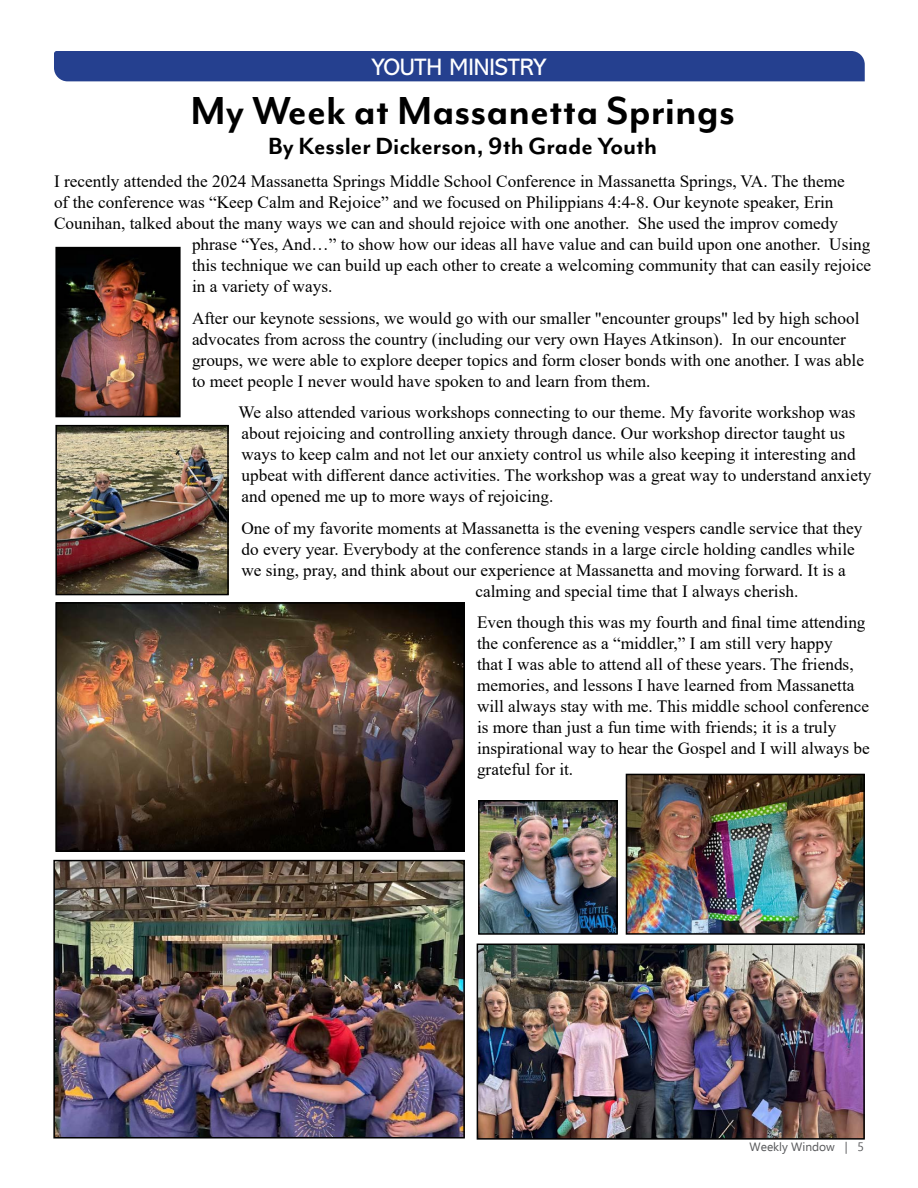
<style>
.page{position:relative;width:918px;height:1188px;background:#fff}
.page>*{position:absolute;margin:0;border:0;box-sizing:border-box;transform-origin:0 0}
.t1{font:700 45px "Mr Eaves Mod OT";color:#000}
.t2{font:700 27px "Mr Eaves Mod OT";color:#000}
.t3{font:24px "Abadi MT Pro";color:#fff}
.t4{font:17.25px/21px "Times New Roman";color:#000}
.t5{font:12px "Ebrima";color:#58595b}
</style>
<div class="page">
<div style="left:54px;top:51px;width:811px;height:30px;background:#25408f"></div>
<img style="left:56px;top:863px;width:406px;height:273px">
<div style="left:53px;top:860px;width:412px;height:279px;border:2px solid #000"></div>
<img style="left:58px;top:428px;width:168px;height:164px">
<div style="left:55px;top:425px;width:174px;height:170px;border:2px solid #000"></div>
<img style="left:629px;top:777px;width:233px;height:155px">
<div style="left:626px;top:774px;width:239px;height:161px;border:2px solid #000"></div>
<img style="left:481px;top:803px;width:134px;height:129px">
<div style="left:478px;top:800px;width:140px;height:135px;border:2px solid #000"></div>
<img style="left:58px;top:250px;width:120px;height:164px">
<div style="left:55px;top:247px;width:126px;height:170px;border:2px solid #000"></div>
<img style="left:58px;top:605px;width:404px;height:244px">
<div style="left:55px;top:602px;width:410px;height:250px;border:2px solid #000"></div>
<img style="left:480px;top:947px;width:382px;height:190px">
<div style="left:477px;top:944px;width:388px;height:196px;border:2px solid #000"></div>
<h3 class="t3" style="left:371px;top:53px;width:177px">YOUTH MINISTRY</h3>
<h1 class="t1" style="left:191px;top:87px;width:546px">My Week at Massanetta Springs</h1>
<h2 class="t2" style="left:268px;top:132px;width:391px">By Kessler Dickerson, 9th Grade Youth</h2>
<p class="t4" style="left:54px;top:171px;width:792px">I recently attended the 2024 Massanetta Springs Middle School Conference in Massanetta Springs, VA. The theme</p>
<p class="t4" style="left:54px;top:192px;width:781px">of the conference was “Keep Calm and Rejoice” and we focused on Philippians 4:4-8. Our keynote speaker, Erin</p>
<p class="t4" style="left:54px;top:213px;width:786px">Counihan, talked about the many ways we can and should rejoice with one another. She used the improv comedy</p>
<p class="t4" style="left:192px;top:233px;width:680px">phrase “Yes, And…” to show how our ideas all have value and can build upon one another. Using</p>
<p class="t4" style="left:192px;top:254px;width:681px">this technique we can build up each other to create a welcoming community that can easily rejoice</p>
<p class="t4" style="left:192px;top:275px;width:142px">in a variety of ways.</p>
<p class="t4" style="left:192px;top:307px;width:674px">After our keynote sessions, we would go with our smaller "encounter groups" led by high school advocates from across the country (including our very own Hayes Atkinson). In our encounter groups, we were able to explore deeper topics and form closer bonds with one another. I was able to meet people I never would have spoken to and learn from them.</p>
<p class="t4" style="left:239px;top:401px;width:634px">We also attended various workshops connecting to our theme. My favorite workshop was about rejoicing and controlling anxiety through dance. Our workshop director taught us ways to keep calm and not let our anxiety control us while also keeping it interesting and upbeat with different dance activities. The workshop was a great way to understand anxiety and opened me up to more ways of rejoicing.</p>
<p class="t4" style="left:242px;top:517px;width:622px">One of my favorite moments at Massanetta is the evening vespers candle service that they</p>
<p class="t4" style="left:242px;top:538px;width:615px">do every year. Everybody at the conference stands in a large circle holding candles while</p>
<p class="t4" style="left:242px;top:559px;width:606px">we sing, pray, and think about our experience at Massanetta and moving forward. It is a</p>
<p class="t4" style="left:476px;top:580px;width:324px">calming and special time that I always cherish.</p>
<p class="t4" style="left:477px;top:611px;width:394px">Even though this was my fourth and final time attending the conference as a “middler,” I am still very happy<br>that I was able to attend all of these years. The friends, memories, and lessons I have learned from Massanetta will always stay with me. This middle school conference is more than just a fun time with friends; it is a truly inspirational way to hear the Gospel and I will always be grateful for it.</p>
<p class="t5" style="left:750px;top:1138px;width:116px">Weekly Window | 5</p>
</div>
